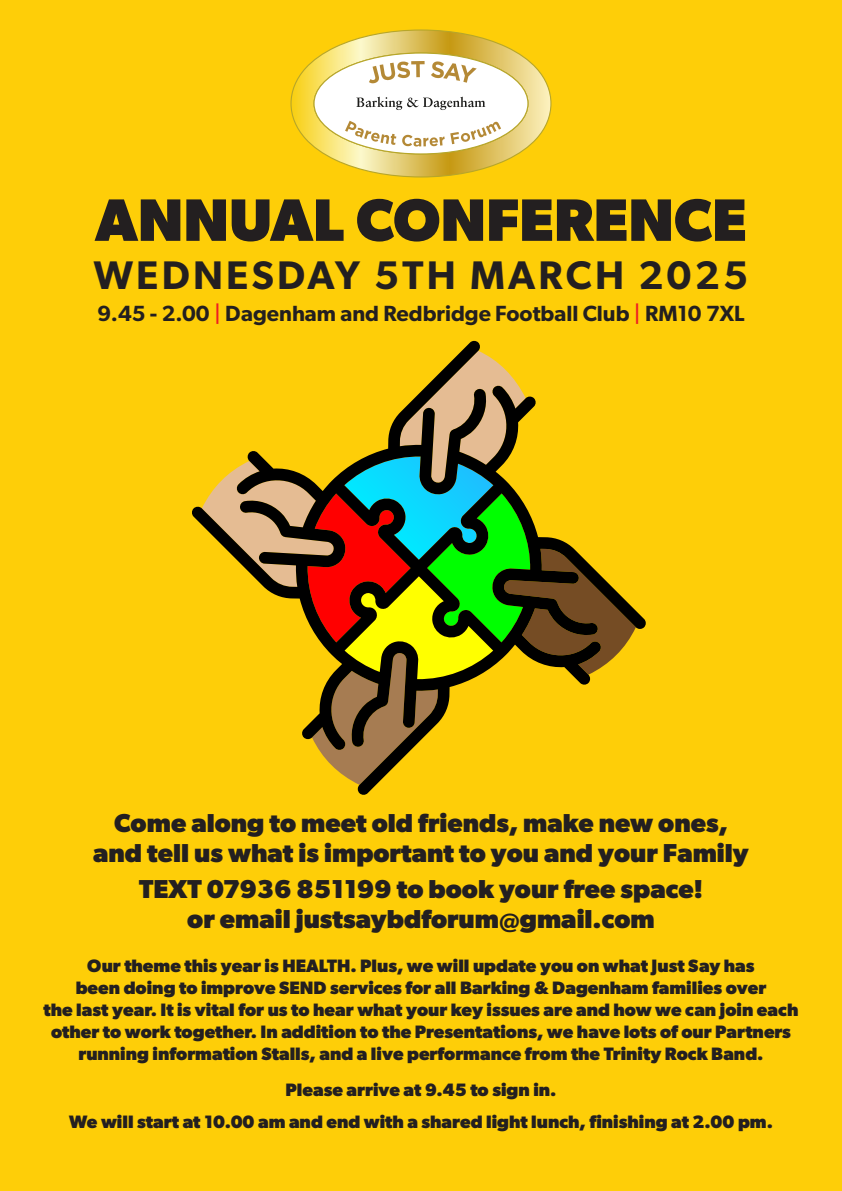
<style>
.page{position:relative;width:842px;height:1191px;background:#fece08}
.page>*{position:absolute;margin:0;border:0;box-sizing:border-box;transform-origin:0 0}
.t1{font:700 60px "Gibson";color:#231f20}
.t2{font:600 40px "Gibson";letter-spacing:.08em;color:#231f20}
.t3{font:700 26px/30px "Gibson";color:#231f20;text-align:center}
.t4{font:600 22px "Gibson";color:#231f20}
.t5{font:700 18px/22px "Gibson";color:#231f20;text-align:center}
.s1{font-weight:500;color:#ee1d23}
</style>
<div class="page">
<svg style="left:192px;top:340px;width:454px;height:455px"></svg>
<svg style="left:290px;top:29px;width:262px;height:149px"></svg>
<p class="t1" style="left:95px;top:184px;width:653px">ANNUAL CONFERENCE</p>
<p class="t2" style="left:94px;top:251px;width:656px">WEDNESDAY 5TH MARCH 2025</p>
<p class="t4" style="left:97px;top:300px;width:648px">9.45 - 2.00 <span class="s1">|</span> Dagenham and Redbridge Football Club <span class="s1">|</span> RM10 7XL</p>
<p class="t3" style="left:93px;top:807px;width:657px">Come along to meet old friends, make new ones, and tell us what is important to you and your Family</p>
<p class="t3" style="left:139px;top:873px;width:565px">TEXT 07936 851199 to book your free space!</p>
<p class="t3" style="left:187px;top:903px;width:469px">or email justsaybdforum@gmail.com</p>
<p class="t5" style="left:44px;top:954px;width:756px">Our theme this year is HEALTH. Plus, we will update you on what Just Say has<br>been doing to improve SEND services for all Barking &amp; Dagenham families over<br>the last year. It is vital for us to hear what your key issues are and how we can join each other to work together. In addition to the Presentations, we have lots of our Partners running information Stalls, and a live performance from the Trinity Rock Band.</p>
<p class="t5" style="left:285px;top:1078px;width:273px">Please arrive at 9.45 to sign in.</p>
<p class="t5" style="left:69px;top:1110px;width:705px">We will start at 10.00 am and end with a shared light lunch, finishing at 2.00 pm.</p>
</div>
